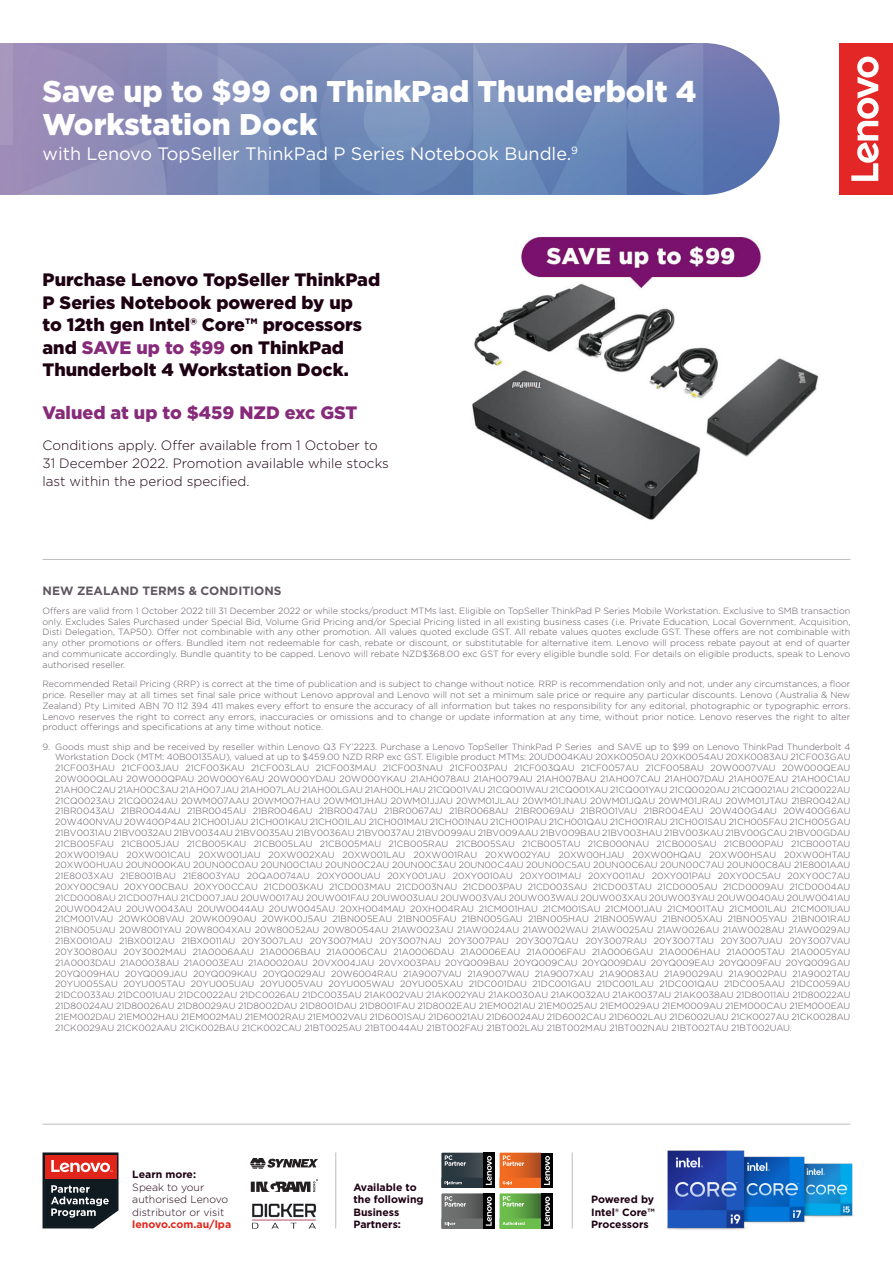
<style>
.page{position:relative;width:893px;height:1263px;background:#fff}
.page>*{position:absolute;margin:0;border:0;box-sizing:border-box;transform-origin:0 0}
.Offer_Header{font:900 30px/33px "Gotham";color:#fff}
.Body{font:900 18px/22.5px "Gotham";color:#1e0013}
.Offer_Header-2{font:18px "Gotham";color:#fff}
.Sub_header{font:900 18px "Gotham";color:#872a7a}
.Body-2{font:300 13.5px/18px "Gotham";color:#1e0013}
.Body-3{font:700 12px "Gotham";color:#605760}
.t1{font:700 10.5px/12.6px "Gotham";color:#1e0013}
.t2{font:300 10.5px/12.6px "Gotham";color:#1e0013}
.t3{font:700 10.5px "Gotham";color:#e1251b}
.T_C{font:300 9px/10.8px "Gotham";color:#605760;text-align:justify}
.s1{color:#872a7a}
</style>
<div class="page">
<img style="left:719px;top:44px;width:61px;height:150px">
<svg style="left:0;top:43px;width:719px;height:152px;background:#7c8ab8"></svg>
<div style="left:839px;top:43px;width:54px;height:152px;background:#e32626"></div>
<svg style="left:851px;top:57px;width:28px;height:124px"></svg>
<hr style="left:43px;top:559px;width:807px;height:1px;background:#bcbdc0">
<hr style="left:43px;top:1124px;width:807px;height:1px;background:#bcbdc0">
<hr style="left:335px;top:1152px;width:1px;height:76px;background:#bcbdc0">
<hr style="left:572px;top:1152px;width:1px;height:76px;background:#bcbdc0">
<svg style="left:250px;top:1158px;width:68px;height:10px"></svg>
<svg style="left:43px;top:1152px;width:75px;height:76px;background:#6f4647"></svg>
<div style="left:483px;top:1193px;width:12px;height:35px;background:#000"></div>
<div style="left:483px;top:1153px;width:12px;height:35px;background:#000"></div>
<svg style="left:441px;top:1153px;width:51px;height:75px"></svg>
<div style="left:541px;top:1153px;width:12px;height:35px;background:#000"></div>
<div style="left:541px;top:1193px;width:12px;height:35px;background:#000"></div>
<svg style="left:500px;top:1153px;width:50px;height:75px"></svg>
<svg style="left:251px;top:1179px;width:67px;height:13px"></svg>
<img style="left:252px;top:1203px;width:65px;height:25px">
<img style="left:667px;top:1150px;width:187px;height:80px">
<img style="left:472px;top:236px;width:347px;height:284px">
<p class="Offer_Header" style="left:43px;top:74px;width:656px">Save up to $99 on ThinkPad Thunderbolt 4<br>Workstation Dock</p>
<p class="Offer_Header-2" style="left:43px;top:142px;width:537px">with Lenovo TopSeller ThinkPad P Series Notebook Bundle.<sup>9</sup></p>
<p class="Body" style="left:43px;top:268px;width:339px">Purchase Lenovo TopSeller ThinkPad<br>P Series Notebook powered by up<br>to 12th gen Intel® Core™ processors and <span class="s1">SAVE up to $99</span> on ThinkPad<br>Thunderbolt 4 Workstation Dock.</p>
<p class="Sub_header" style="left:43px;top:400px;width:316px">Valued at up to $459 NZD exc GST</p>
<p class="Body-2" style="left:43px;top:436px;width:348px">Conditions apply. Offer available from 1 October to<br>31 December 2022. Promotion available while stocks last within the period specified.</p>
<p class="Body-3" style="left:43px;top:582px;width:240px">NEW ZEALAND TERMS &amp; CONDITIONS</p>
<p class="T_C" style="left:43px;top:605px;width:809px">Offers are valid from 1 October 2022 till 31 December 2022 or while stocks/product MTMs last. Eligible on TopSeller ThinkPad P Series Mobile Workstation. Exclusive to SMB transaction only. Excludes Sales Purchased under Special Bid, Volume Grid Pricing and/or Special Pricing listed in all existing business cases (i.e. Private Education, Local Government, Acquisition, Disti Delegation, TAP50). Offer not combinable with any other promotion. All values quoted exclude GST. All rebate values quotes exclude GST. These offers are not combinable with any other promotions or offers. Bundled item not redeemable for cash, rebate or discount, or substitutable for alternative item. Lenovo will process rebate payout at end of quarter and communicate accordingly. Bundle quantity to be capped. Lenovo will rebate NZD$368.00 exc GST for every eligible bundle sold. For details on eligible products, speak to Lenovo authorised reseller.</p>
<p class="T_C" style="left:43px;top:678px;width:809px">Recommended Retail Pricing (RRP) is correct at the time of publication and is subject to change without notice. RRP is recommendation only and not, under any circumstances, a floor price. Reseller may at all times set final sale price without Lenovo approval and Lenovo will not set a minimum sale price or require any particular discounts. Lenovo (Australia &amp; New Zealand) Pty Limited ABN 70 112 394 411 makes every effort to ensure the accuracy of all information but takes no responsibility for any editorial, photographic or typographic errors.<br>Lenovo reserves the right to correct any errors, inaccuracies or omissions and to change or update information at any time, without prior notice. Lenovo reserves the right to alter product offerings and specifications at any time without notice.</p>
<p class="T_C" style="left:55px;top:741px;width:797px;text-indent:-13px">9. Goods must ship and be received by reseller within Lenovo Q3 FY’2223. Purchase a Lenovo TopSeller ThinkPad P Series and SAVE up to $99 on Lenovo ThinkPad Thunderbolt 4<br>Workstation Dock (MTM: 40B00135AU), valued at up to $459.00 NZD RRP exc GST. Eligible product MTMs: 20UD004KAU 20XK0050AU 20XK0054AU 20XK0083AU 21CF003GAU 21CF003HAU 21CF003JAU 21CF003KAU 21CF003LAU 21CF003MAU 21CF003NAU 21CF003PAU 21CF003QAU 21CF0057AU 21CF0058AU 20W0007VAU 20W000QEAU 20W000QLAU 20W000QPAU 20W000Y6AU 20W000YDAU 20W000YKAU 21AH0078AU 21AH0079AU 21AH007BAU 21AH007CAU 21AH007DAU 21AH007EAU 21AH00C1AU 21AH00C2AU 21AH00C3AU 21AH007JAU 21AH007LAU 21AH00LGAU 21AH00LHAU 21CQ001VAU 21CQ001WAU 21CQ001XAU 21CQ001YAU 21CQ0020AU 21CQ0021AU 21CQ0022AU 21CQ0023AU 21CQ0024AU 20WM007AAU 20WM007HAU 20WM01JHAU 20WM01JJAU 20WM01JLAU 20WM01JNAU 20WM01JQAU 20WM01JRAU 20WM01JTAU 21BR0042AU 21BR0043AU 21BR0044AU 21BR0045AU 21BR0046AU 21BR0047AU 21BR0067AU 21BR0068AU 21BR0069AU 21BR001VAU 21BR004EAU 20W400G4AU 20W400G6AU 20W400NVAU 20W400P4AU 21CH001JAU 21CH001KAU 21CH001LAU 21CH001MAU 21CH001NAU 21CH001PAU 21CH001QAU 21CH001RAU 21CH001SAU 21CH005FAU 21CH005GAU 21BV0031AU 21BV0032AU 21BV0034AU 21BV0035AU 21BV0036AU 21BV0037AU 21BV0099AU 21BV009AAU 21BV009BAU 21BV003HAU 21BV003KAU 21BV00GCAU 21BV00GDAU 21CB005FAU 21CB005JAU 21CB005KAU 21CB005LAU 21CB005MAU 21CB005RAU 21CB005SAU 21CB005TAU 21CB000NAU 21CB000SAU 21CB000PAU 21CB000TAU 20XW0019AU 20XW001CAU 20XW001JAU 20XW002XAU 20XW001LAU 20XW001RAU 20XW002YAU 20XW00HJAU 20XW00HQAU 20XW00HSAU 20XW00HTAU 20XW00HUAU 20UN000KAU 20UN00C0AU 20UN00C1AU 20UN00C2AU 20UN00C3AU 20UN00C4AU 20UN00C5AU 20UN00C6AU 20UN00C7AU 20UN00C8AU 21E8001AAU 21E8003XAU 21E8001BAU 21E8003YAU 20QA0074AU 20XY000UAU 20XY001JAU 20XY0010AU 20XY001MAU 20XY0011AU 20XY001PAU 20XY00C5AU 20XY00C7AU 20XY00C9AU 20XY00CBAU 20XY00CCAU 21CD003KAU 21CD003MAU 21CD003NAU 21CD003PAU 21CD003SAU 21CD003TAU 21CD0005AU 21CD0009AU 21CD0004AU 21CD0008AU 21CD007HAU 21CD007JAU 20UW0017AU 20UW001FAU 20UW003UAU 20UW003VAU 20UW003WAU 20UW003XAU 20UW003YAU 20UW0040AU 20UW0041AU 20UW0042AU 20UW0043AU 20UW0044AU 20UW0045AU 20XH004MAU 20XH004RAU 21CM001HAU 21CM001SAU 21CM001JAU 21CM001TAU 21CM001LAU 21CM001UAU 21CM001VAU 20WK008VAU 20WK0090AU 20WK00J5AU 21BN005EAU 21BN005FAU 21BN005GAU 21BN005HAU 21BN005WAU 21BN005XAU 21BN005YAU 21BN001RAU 21BN005UAU 20W8001YAU 20W8004XAU 20W80052AU 20W80054AU 21AW0023AU 21AW0024AU 21AW002WAU 21AW0025AU 21AW0026AU 21AW0028AU 21AW0029AU 21BX0010AU 21BX0012AU 21BX0011AU 20Y3007LAU 20Y3007MAU 20Y3007NAU 20Y3007PAU 20Y3007QAU 20Y3007RAU 20Y3007TAU 20Y3007UAU 20Y3007VAU 20Y30080AU 20Y3002MAU 21A0006AAU 21A0006BAU 21A0006CAU 21A0006DAU 21A0006EAU 21A0006FAU 21A0006GAU 21A0006HAU 21A0005TAU 21A0005YAU 21A0003DAU 21A00038AU 21A0003EAU 21A00020AU 20VX004JAU 20VX003PAU 20YQ009BAU 20YQ009CAU 20YQ009DAU 20YQ009EAU 20YQ009FAU 20YQ009GAU 20YQ009HAU 20YQ009JAU 20YQ009KAU 20YQ0029AU 20W6004RAU 21A9007VAU 21A9007WAU 21A9007XAU 21A90083AU 21A90029AU 21A9002PAU 21A9002TAU 20YU005SAU 20YU005TAU 20YU005UAU 20YU005VAU 20YU005WAU 20YU005XAU 21DC001DAU 21DC001GAU 21DC001LAU 21DC001QAU 21DC005AAU 21DC0059AU 21DC0033AU 21DC001UAU 21DC0022AU 21DC0026AU 21DC0035AU 21AK002VAU 21AK002YAU 21AK0030AU 21AK0032AU 21AK0037AU 21AK0038AU 21D80011AU 21D80022AU 21D80024AU 21D80026AU 21D80029AU 21D8002DAU 21D8001DAU 21D8001FAU 21D8002EAU 21EM0021AU 21EM0025AU 21EM0029AU 21EM0009AU 21EM000CAU 21EM000EAU 21EM002DAU 21EM002HAU 21EM002MAU 21EM002RAU 21EM002VAU 21D6001SAU 21D60021AU 21D60024AU 21D6002CAU 21D6002LAU 21D6002UAU 21CK0027AU 21CK0028AU 21CK0029AU 21CK002AAU 21CK002BAU 21CK002CAU 21BT0025AU 21BT0044AU 21BT002FAU 21BT002LAU 21BT002MAU 21BT002NAU 21BT002TAU 21BT002UAU.</p>
<p class="t1" style="left:132px;top:1168px;width:65px">Learn more:</p>
<p class="t2" style="left:132px;top:1180px;width:97px">Speak to your authorised Lenovo distributor or visit</p>
<p class="t3" style="left:132px;top:1218px;width:100px">lenovo.com.au/lpa</p>
<p class="t1" style="left:353px;top:1180px;width:72px">Available to the following<br>Business<br>Partners:</p>
<p class="t1" style="left:591px;top:1193px;width:65px;text-align:justify">Powered by Intel® Core™ Processors</p>
</div>
